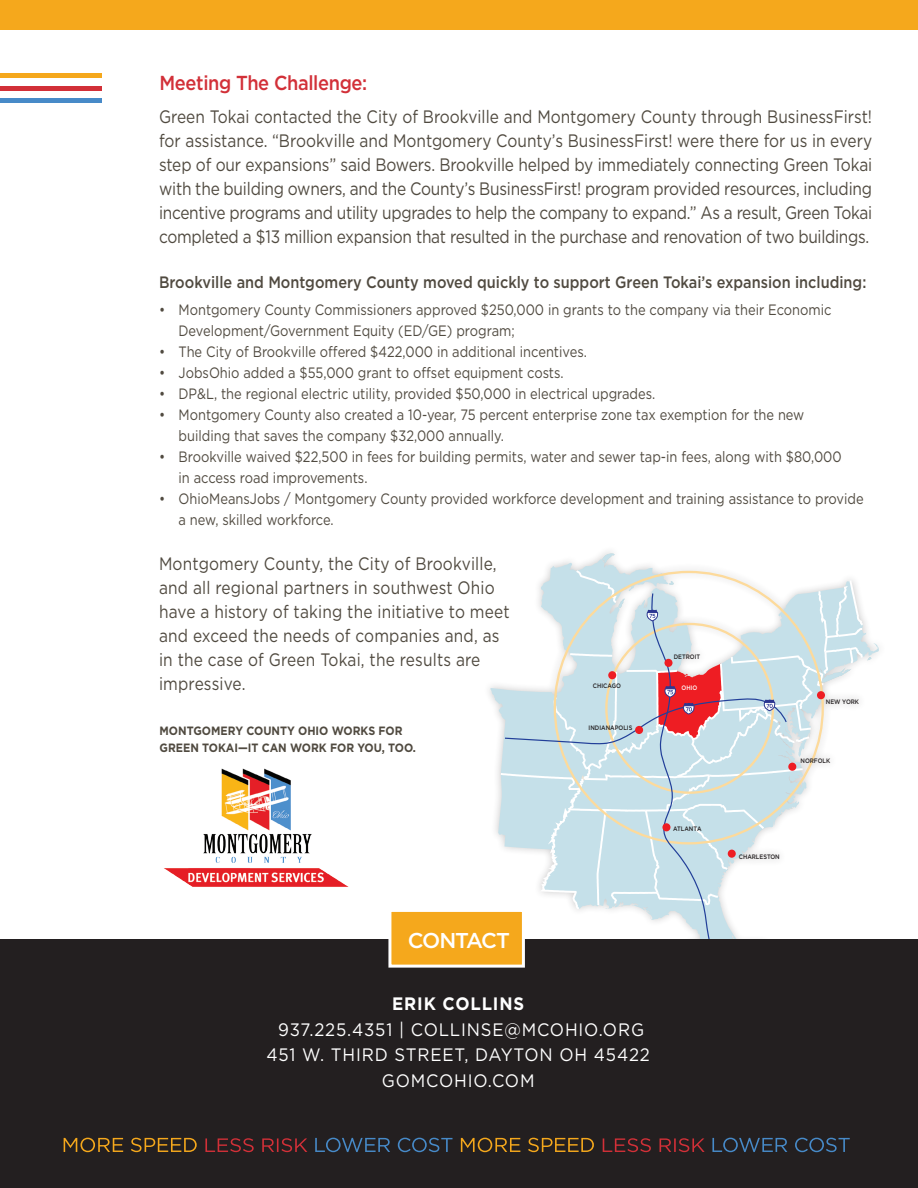
<style>
.page{position:relative;width:918px;height:1188px;background:#fff}
.page>*{position:absolute;margin:0;border:0;box-sizing:border-box;transform-origin:0 0}
.t1{font:500 21.45px "Gotham";letter-spacing:-.065em;color:#fff}
.t2{font:500 20.25px "Gotham";letter-spacing:-.02em;color:#d23038;scale:.9 1}
.t3{font:18px/24px "Gotham";letter-spacing:.01em;color:#504a40;text-align:justify;scale:.86 1}
.t4{font:18px/25.5px "Gotham";letter-spacing:.05em;color:#fff;text-align:center;scale:.93 1}
.t5{font:700 18px "Gotham";letter-spacing:.05em;color:#fff;scale:.93 1}
.t6{font:500 16.5px "Gotham";color:#504a40;scale:.88 1}
.t7{font:15px/21px "Gotham";color:#504a40;scale:.86 1}
.t8{font:700 12px/16.5px "Gotham";color:#504a40;scale:.9 1}
.t9{font:500 6.45px "Gotham";color:#231f20;scale:.89 1}
.t10{font:500 6.45px "Gotham";color:#fff;scale:.89 1}
</style>
<div class="page">
<svg style="left:490px;top:554px;width:389px;height:386px"></svg>
<div style="left:635px;top:726px;width:8px;height:8px;background:#ee1d23;border-radius:50%"></div>
<div style="left:0;top:940px;width:918px;height:248px;background:#231f20"></div>
<img style="left:164px;top:768px;width:185px;height:119px">
<svg style="left:712px;top:1138px;width:138px;height:14px"></svg>
<svg style="left:603px;top:1138px;width:102px;height:14px"></svg>
<svg style="left:461px;top:1138px;width:133px;height:14px"></svg>
<svg style="left:315px;top:1138px;width:138px;height:14px"></svg>
<svg style="left:205px;top:1138px;width:102px;height:14px"></svg>
<svg style="left:64px;top:1138px;width:133px;height:14px"></svg>
<div style="left:388px;top:909px;width:137px;height:59px;background:#f5a81c;border:3px solid #fff"></div>
<div style="left:0;top:73px;width:101px;height:5px;background:#f5a81c"></div>
<div style="left:0;top:86px;width:101px;height:5px;background:#d23038"></div>
<div style="left:0;top:98px;width:101px;height:5px;background:#478ac8"></div>
<div style="left:0;top:0;width:918px;height:30px;background:#f5a81c"></div>
<p class="t2" style="left:159px;top:69px;width:232px">Meeting The Challenge:</p>
<p class="t3" style="left:159px;top:104px;width:831px">Green Tokai contacted the City of Brookville and Montgomery County through BusinessFirst! for assistance. “Brookville and Montgomery County’s BusinessFirst! were there for us in every step of our expansions” said Bowers. Brookville helped by immediately connecting Green Tokai with the building owners, and the County’s BusinessFirst! program provided resources, including incentive programs and utility upgrades to help the company to expand.” As a result, Green Tokai completed a $13 million expansion that resulted in the purchase and renovation of two buildings.</p>
<p class="t6" style="left:159px;top:271px;width:805px">Brookville and Montgomery County moved quickly to support Green Tokai’s expansion including:</p>
<p class="t7" style="left:179px;top:299px;width:761px;text-indent:-20px">• Montgomery County Commissioners approved $250,000 in grants to the company via their Economic<br>Development/Government Equity (ED/GE) program;</p>
<p class="t7" style="left:159px;top:341px;width:499px">• The City of Brookville offered $422,000 in additional incentives.</p>
<p class="t7" style="left:159px;top:362px;width:472px">• JobsOhio added a $55,000 grant to offset equipment costs.</p>
<p class="t7" style="left:159px;top:383px;width:579px">• DP&amp;L, the regional electric utility, provided $50,000 in electrical upgrades.</p>
<p class="t7" style="left:179px;top:404px;width:729px;text-indent:-20px">• Montgomery County also created a 10-year, 75 percent enterprise zone tax exemption for the new building that saves the company $32,000 annually.</p>
<p class="t7" style="left:179px;top:446px;width:773px;text-indent:-20px">• Brookville waived $22,500 in fees for building permits, water and sewer tap-in fees, along with $80,000 in access road improvements.</p>
<p class="t7" style="left:179px;top:488px;width:798px;text-indent:-20px">• OhioMeansJobs / Montgomery County provided workforce development and training assistance to provide a new, skilled workforce.</p>
<p class="t3" style="left:159px;top:551px;width:409px;text-align:left">Montgomery County, the City of Brookville, and all regional partners in southwest Ohio have a history of taking the initiative to meet and exceed the needs of companies and, as in the case of Green Tokai, the results are impressive.</p>
<p class="t9" style="left:674px;top:652px;width:31px">DETROIT</p>
<p class="t10" style="left:682px;top:684px;width:19px">OHIO</p>
<p class="t9" style="left:593px;top:681px;width:33px">CHICAGO</p>
<p class="t8" style="left:160px;top:723px;width:286px">MONTGOMERY COUNTY OHIO WORKS FOR<br>GREEN TOKAI—IT CAN WORK FOR YOU, TOO.</p>
<p class="t9" style="left:589px;top:723px;width:51px">INDIANAPOLIS</p>
<p class="t9" style="left:673px;top:825px;width:33px">ATLANTA</p>
<p class="t1" style="left:408px;top:926px;width:104px">CONTACT</p>
<p class="t5" style="left:392px;top:992px;width:143px">ERIK COLLINS</p>
<p class="t4" style="left:266px;top:1016px;width:414px">937.225.4351 | COLLINSE@MCOHIO.ORG<br>451 W. THIRD STREET, DAYTON OH 45422<br>GOMCOHIO.COM</p>
<p class="t9" style="left:826px;top:698px;width:39px">NEW YORK</p>
<p class="t9" style="left:800px;top:757px;width:35px">NORFOLK</p>
<p class="t9" style="left:739px;top:853px;width:48px">CHARLESTON</p>
</div>
